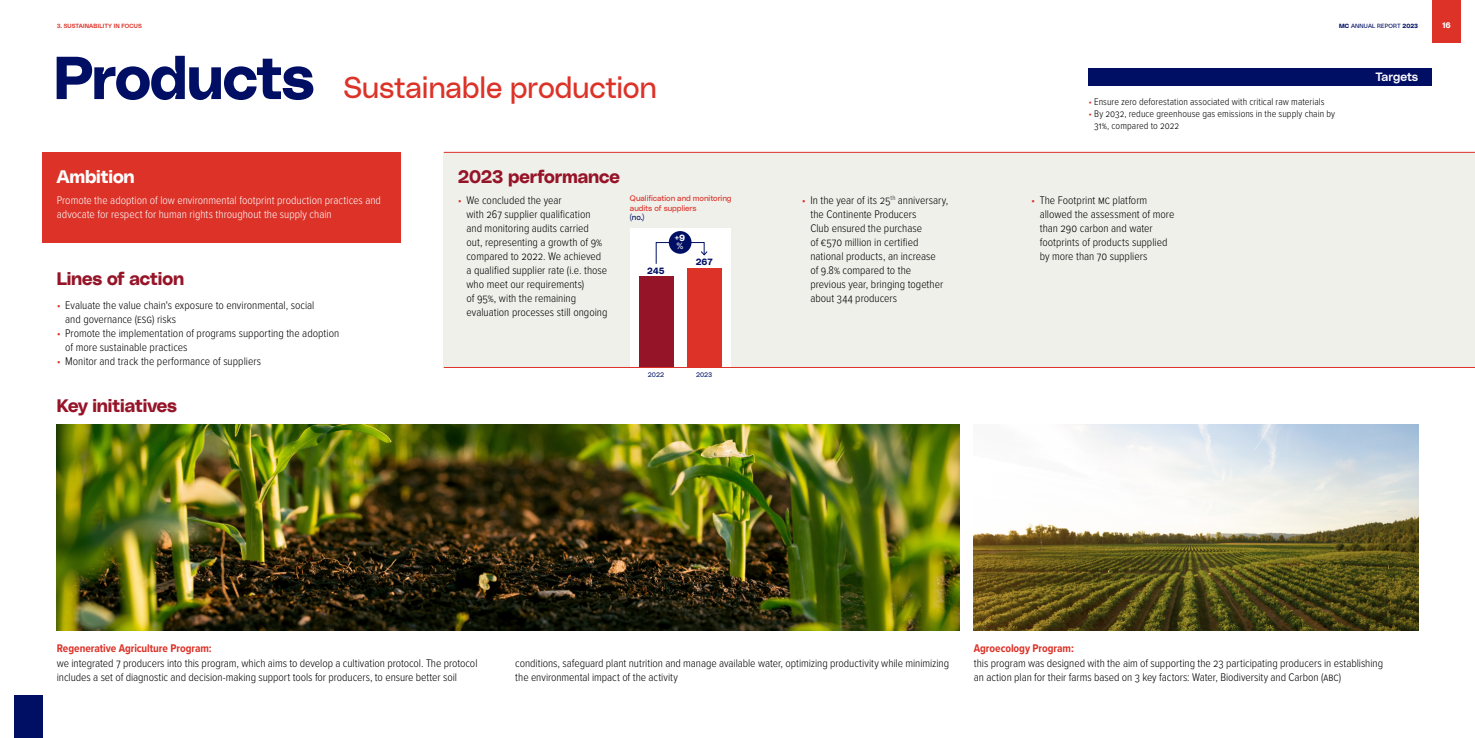
<style>
.page{position:relative;width:1475px;height:738px;background:#fff}
.page>*{position:absolute;margin:0;border:0;box-sizing:border-box;transform-origin:0 0}
.t1{font:60px "Poly Sans Bulky";letter-spacing:-.015em;color:#000f64}
.t2{font:30px "Poly Sans Neutral";letter-spacing:-.01em;color:#dc3228}
.t3{font:18px "Poly Sans Bulky";letter-spacing:-.005em;color:#961428}
.t4{font:18px "Poly Sans Bulky";letter-spacing:-.005em;color:#fff}
.t5{font:12px "Poly Sans Median";letter-spacing:-.005em;color:#fff}
.t6{font:300 11.5px/14px "Proxima Nova Cond";color:#000}
.t7{font:300 11.5px/14px "Proxima Nova Cond";color:#fff}
.t8{font:700 11.5px "Proxima Nova Cond";letter-spacing:-.005em;color:#dc3228}
.t9{font:300 10px/12px "Proxima Nova Cond";letter-spacing:.005em;color:#000}
.t10{font:9px "Poly Sans Bulky";color:#000f64}
.t11{font:9px "Poly Sans Bulky";color:#fff}
.t12{font:9px "Poly Sans Neutral";color:#f0f0eb}
.t13{font:8px/9.6px "Poly Sans Neutral";letter-spacing:-.01em;color:#dc3228}
.t14{font:8px "Poly Sans Neutral";color:#000f64}
.t15{font:8px "Poly Sans Bulky";color:#fff}
.t16{font:6.5px "Poly Sans Neutral";color:#000f64}
.t17{font:6px "Poly Sans Median";letter-spacing:.02em;color:#dc3228}
.t18{font:6px "Poly Sans Neutral";letter-spacing:.02em;color:#000f64}
.s1{font-family:"Poly Sans Bulky"}
.s2{color:#dc3228}
</style>
<div class="page">
<div style="left:43px;top:152px;width:357px;height:91px;background:#dc3228"></div>
<div style="left:444px;top:152px;width:1030px;height:215px;background:#f0f0eb"></div>
<img style="left:57px;top:424px;width:902px;height:206px">
<img style="left:973px;top:424px;width:444px;height:206px">
<div style="left:630px;top:228px;width:100px;height:139px;background:#fff"></div>
<hr style="left:444px;top:152px;width:1030px;height:1px;background:#dc3228">
<div style="left:687px;top:268px;width:34px;height:99px;background:#dc3228"></div>
<div style="left:639px;top:276px;width:34px;height:91px;background:#961428"></div>
<svg style="left:656px;top:242px;width:51px;height:22px"></svg>
<hr style="left:444px;top:367px;width:1030px;height:1px;background:#dc3228">
<div style="left:668px;top:231px;width:23px;height:22px;background:#000f64;border-radius:50%"></div>
<div style="left:1088px;top:69px;width:343px;height:17px;background:#000f64"></div>
<div style="left:14px;top:694px;width:29px;height:43px;background:#000f64"></div>
<div style="left:1431px;top:0;width:29px;height:43px;background:#dc3228"></div>
<p class="t17" style="left:57px;top:22px;width:87px">3. SUSTAINABILITY IN FOCUS</p>
<p class="t18" style="left:1338px;top:22px;width:81px"><span class="s1">MC</span> ANNUAL REPORT <span class="s1">2023</span></p>
<p class="t15" style="left:1441px;top:19px;width:10px">16</p>
<h1 class="t1" style="left:54px;top:31px;width:262px">Products</h1>
<h2 class="t2" style="left:343px;top:65px;width:315px">Sustainable production</h2>
<h3 class="t4" style="left:57px;top:162px;width:79px">Ambition</h3>
<p class="t7" style="left:57px;top:192px;width:326px">Promote the adoption of low environmental footprint production practices and advocate for respect for human rights throughout the supply chain</p>
<h3 class="t3" style="left:57px;top:265px;width:129px">Lines of action</h3>
<p class="t6" style="left:65px;top:297px;width:251px;text-indent:-8px"><span class="s2">•</span> Evaluate the value chain's exposure to environmental, social and governance (ESG) risks</p>
<p class="t6" style="left:65px;top:325px;width:275px;text-indent:-8px"><span class="s2">•</span> Promote the implementation of programs supporting the adoption of more sustainable practices</p>
<p class="t6" style="left:57px;top:353px;width:206px"><span class="s2">•</span> Monitor and track the performance of suppliers</p>
<h3 class="t3" style="left:458px;top:162px;width:163px">2023 performance</h3>
<p class="t6" style="left:466px;top:192px;width:142px;text-indent:-8px"><span class="s2">•</span> We concluded the year<br>with 267 supplier qualification and monitoring audits carried out, representing a growth of 9% compared to 2022. We achieved a qualified supplier rate (i.e. those who meet our requirements)<br>of 95%, with the remaining evaluation processes still ongoing</p>
<p class="t13" style="left:630px;top:193px;width:103px">Qualification and monitoring audits of suppliers</p>
<p class="t14" style="left:630px;top:211px;width:16px">(no.)</p>
<p class="t10" style="left:647px;top:263px;width:19px">245</p>
<p class="t11" style="left:675px;top:231px;width:12px">+9</p>
<p class="t12" style="left:676px;top:239px;width:9px">%</p>
<p class="t10" style="left:695px;top:255px;width:18px">267</p>
<p class="t16" style="left:647px;top:369px;width:18px">2022</p>
<p class="t16" style="left:696px;top:369px;width:18px">2023</p>
<h3 class="t3" style="left:57px;top:391px;width:122px">Key initiatives</h3>
<p class="t9" style="left:1088px;top:95px;width:238px"><span class="s2">•</span> Ensure zero deforestation associated with critical raw materials</p>
<p class="t9" style="left:1093px;top:107px;width:242px;text-indent:-6px"><span class="s2">•</span> By 2032, reduce greenhouse gas emissions in the supply chain by<br>31%, compared to 2022</p>
<p class="t6" style="left:810px;top:192px;width:139px;text-indent:-9px"><span class="s2">•</span> In the year of its 25<sup>th</sup> anniversary, the Continente Producers<br>Club ensured the purchase<br>of €570 million in certified national products, an increase<br>of 9.8% compared to the previous year, bringing together about 344 producers</p>
<p class="t6" style="left:1039px;top:192px;width:136px;text-indent:-8px"><span class="s2">•</span> The Footprint MC platform allowed the assessment of more than 290 carbon and water footprints of products supplied by more than 70 suppliers</p>
<p class="t5" style="left:1374px;top:67px;width:44px">Targets</p>
<p class="t8" style="left:57px;top:639px;width:156px">Regenerative Agriculture Program:</p>
<p class="t8" style="left:973px;top:639px;width:101px">Agroecology Program:</p>
<p class="t6" style="left:57px;top:654px;width:422px">we integrated 7 producers into this program, which aims to develop a cultivation protocol. The protocol includes a set of diagnostic and decision-making support tools for producers, to ensure better soil</p>
<p class="t6" style="left:515px;top:654px;width:435px">conditions, safeguard plant nutrition and manage available water, optimizing productivity while minimizing the environmental impact of the activity</p>
<p class="t6" style="left:973px;top:654px;width:410px">this program was designed with the aim of supporting the 23 participating producers in establishing an action plan for their farms based on 3 key factors: Water, Biodiversity and Carbon (ABC)</p>
</div>
